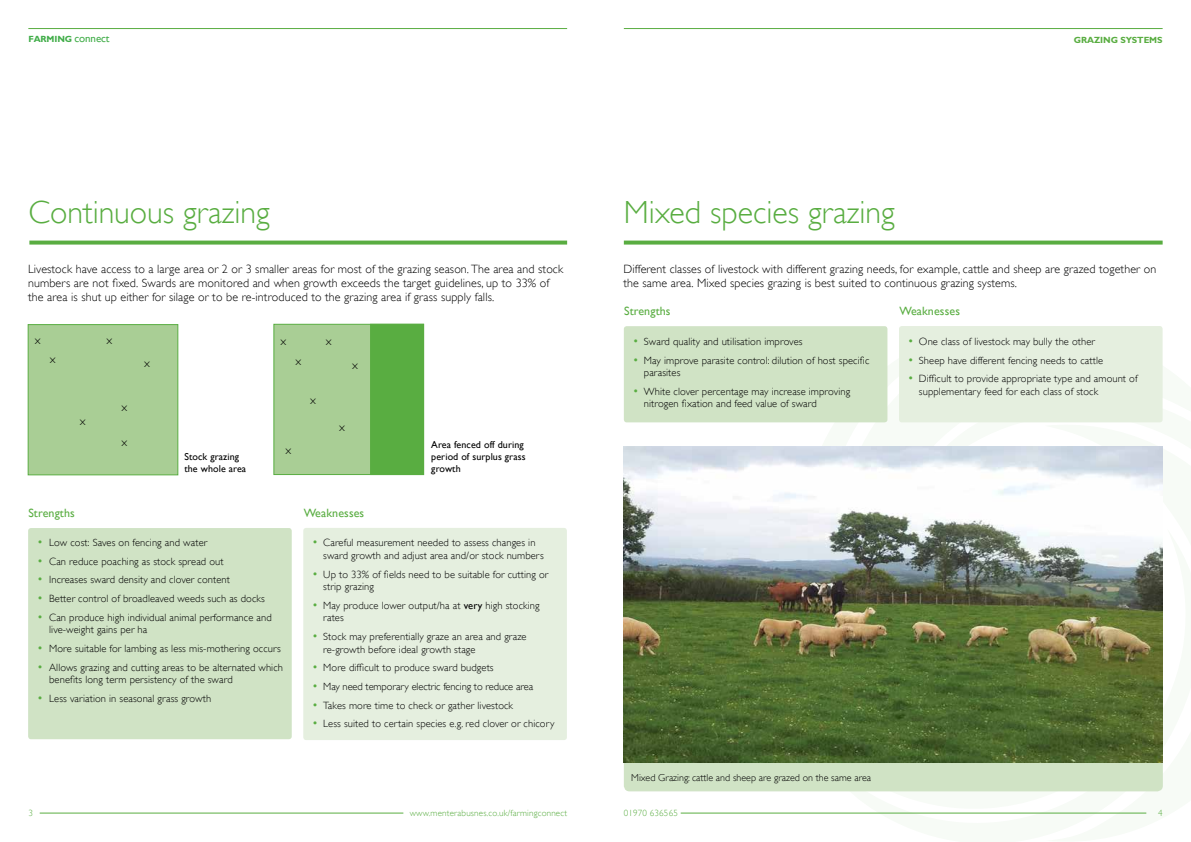
<style>
.page{position:relative;width:1191px;height:842px;background:#fff}
.page>*{position:absolute;margin:0;border:0;box-sizing:border-box;transform-origin:0 0}
.t1{font:300 32px "Gill Sans";color:#59ad41}
.t2{font:300 12px/14.4px "Gill Sans";letter-spacing:.01em;color:#000}
.t3{font:12px "Gill Sans";letter-spacing:.01em;color:#59ad41}
.t4{font:300 10.5px/12.6px "Gill Sans";letter-spacing:.01em;color:#000}
.t5{font:300 10.5px "Gill Sans";letter-spacing:-.01em;color:#000}
.t6{font:10px/12px "Gill Sans";letter-spacing:.01em;color:#000}
.t7{font:300 10px "Gill Sans";color:#000}
.t8{font:300 9px "Gill Sans";letter-spacing:.02em;color:#59ad41}
.t9{font:700 9px "M Gill Sans";letter-spacing:-.01em;color:#41ad49}
.t10{font:700 9px "M Gill Sans";letter-spacing:-.01em;color:#59ad41}
.s1{font-family:"Gill Sans";font-weight:400;font-size:11px}
.s2{font-size:12px;color:#59ad41}
.s3{font-weight:400}
</style>
<div class="page">
<svg style="left:808px;top:662px;width:355px;height:152px;fill:#f7fbf6"></svg>
<hr style="left:40px;top:813px;width:363px;height:1px;background:#59ad41">
<hr style="left:28px;top:28px;width:539px;height:1px;background:#59ad41">
<hr style="left:680px;top:813px;width:466px;height:1px;background:#59ad41">
<hr style="left:624px;top:28px;width:538px;height:1px;background:#59ad41">
<svg style="left:29px;top:241px;width:538px;height:4px;background:#6ab555"></svg>
<svg style="left:624px;top:241px;width:538px;height:4px;background:#6ab555"></svg>
<div style="left:624px;top:732px;width:538px;height:59px;background:#d0e3c5;border-radius:6px"></div>
<img style="left:624px;top:446px;width:538px;height:316px">
<div style="left:28px;top:528px;width:264px;height:211px;background:#d0e3c5;border-radius:3px"></div>
<div style="left:303px;top:528px;width:264px;height:212px;background:#e5efdf;border-radius:3px"></div>
<div style="left:624px;top:326px;width:263px;height:96px;background:#d0e3c5;border-radius:3px"></div>
<div style="left:899px;top:326px;width:263px;height:96px;background:#e5efdf;border-radius:3px"></div>
<div style="left:28px;top:324px;width:150px;height:151px;background:#a9ce95;border:1px solid #59ad41"></div>
<div style="left:273px;top:324px;width:151px;height:151px;background:#a9ce95;border:1px solid #59ad41"></div>
<div style="left:370px;top:324px;width:54px;height:151px;background:#59ad41"></div>
<p class="t9" style="left:28px;top:34px;width:83px">FARMING <span class="s1">connect</span></p>
<p class="t10" style="left:1074px;top:35px;width:89px">GRAZING SYSTEMS</p>
<h1 class="t1" style="left:28px;top:194px;width:243px">Continuous grazing</h1>
<p class="t2" style="left:28px;top:261px;width:536px">Livestock have access to a large area or 2 or 3 smaller areas for most of the grazing season. The area and stock numbers are not fixed. Swards are monitored and when growth exceeds the target guidelines, up to 33% of the area is shut up either for silage or to be re-introduced to the grazing area if grass supply falls.</p>
<p class="t2" style="left:35px;top:333px;width:7px">x</p>
<p class="t2" style="left:50px;top:352px;width:7px">x</p>
<p class="t2" style="left:80px;top:414px;width:7px">x</p>
<p class="t2" style="left:106px;top:333px;width:7px">x</p>
<p class="t2" style="left:121px;top:399px;width:7px">x</p>
<p class="t2" style="left:122px;top:434px;width:7px">x</p>
<p class="t2" style="left:144px;top:356px;width:7px">x</p>
<p class="t6" style="left:184px;top:451px;width:63px">Stock grazing the whole area</p>
<p class="t2" style="left:280px;top:334px;width:7px">x</p>
<p class="t2" style="left:295px;top:354px;width:7px">x</p>
<p class="t2" style="left:326px;top:334px;width:7px">x</p>
<p class="t2" style="left:352px;top:358px;width:7px">x</p>
<p class="t2" style="left:285px;top:442px;width:7px">x</p>
<p class="t2" style="left:310px;top:393px;width:7px">x</p>
<p class="t2" style="left:339px;top:420px;width:7px">x</p>
<p class="t3" style="left:28px;top:506px;width:48px">Strengths</p>
<p class="t3" style="left:304px;top:506px;width:62px">Weaknesses</p>
<p class="t6" style="left:431px;top:438px;width:96px">Area fenced off during period of surplus grass growth</p>
<p class="t4" style="left:37px;top:536px;width:172px"><span class="s2">•</span> Low cost: Saves on fencing and water</p>
<p class="t4" style="left:37px;top:555px;width:188px"><span class="s2">•</span> Can reduce poaching as stock spread out</p>
<p class="t4" style="left:37px;top:574px;width:194px"><span class="s2">•</span> Increases sward density and clover content</p>
<p class="t4" style="left:37px;top:592px;width:229px"><span class="s2">•</span> Better control of broadleaved weeds such as docks</p>
<p class="t4" style="left:49px;top:611px;width:224px;text-indent:-12px"><span class="s2">•</span> Can produce high individual animal performance and live-weight gains per ha</p>
<p class="t4" style="left:37px;top:642px;width:245px"><span class="s2">•</span> More suitable for lambing as less mis-mothering occurs</p>
<p class="t4" style="left:49px;top:661px;width:235px;text-indent:-12px"><span class="s2">•</span> Allows grazing and cutting areas to be alternated which benefits long term persistency of the sward</p>
<p class="t4" style="left:37px;top:692px;width:175px"><span class="s2">•</span> Less variation in seasonal grass growth</p>
<p class="t4" style="left:323px;top:536px;width:222px;text-indent:-11px"><span class="s2">•</span> Careful measurement needed to assess changes in sward growth and adjust area and/or stock numbers</p>
<p class="t4" style="left:323px;top:568px;width:227px;text-indent:-11px"><span class="s2">•</span> Up to 33% of fields need to be suitable for cutting or strip grazing</p>
<p class="t4" style="left:323px;top:599px;width:218px;text-indent:-11px"><span class="s2">•</span> May produce lower output/ha at <span class="s3">very</span> high stocking rates</p>
<p class="t4" style="left:323px;top:630px;width:205px;text-indent:-11px"><span class="s2">•</span> Stock may preferentially graze an area and graze re-growth before ideal growth stage</p>
<p class="t4" style="left:312px;top:661px;width:183px"><span class="s2">•</span> More difficult to produce sward budgets</p>
<p class="t5" style="left:312px;top:680px;width:222px"><span class="s2">•</span> May need temporary electric fencing to reduce area</p>
<p class="t4" style="left:312px;top:699px;width:202px"><span class="s2">•</span> Takes more time to check or gather livestock</p>
<p class="t4" style="left:312px;top:717px;width:244px"><span class="s2">•</span> Less suited to certain species e.g. red clover or chicory</p>
<p class="t8" style="left:28px;top:807px;width:6px">3</p>
<p class="t8" style="left:410px;top:807px;width:159px">www.menterabusnes.co.uk/farmingconnect</p>
<h1 class="t1" style="left:624px;top:194px;width:272px">Mixed species grazing</h1>
<p class="t2" style="left:623px;top:261px;width:534px">Different classes of livestock with different grazing needs, for example, cattle and sheep are grazed together on the same area. Mixed species grazing is best suited to continuous grazing systems.</p>
<p class="t3" style="left:624px;top:304px;width:48px">Strengths</p>
<p class="t3" style="left:899px;top:304px;width:62px">Weaknesses</p>
<p class="t4" style="left:633px;top:335px;width:171px"><span class="s2">•</span> Sward quality and utilisation improves</p>
<p class="t4" style="left:644px;top:354px;width:227px;text-indent:-11px"><span class="s2">•</span> May improve parasite control: dilution of host specific parasites</p>
<p class="t4" style="left:644px;top:385px;width:208px;text-indent:-11px"><span class="s2">•</span> White clover percentage may increase improving nitrogen fixation and feed value of sward</p>
<p class="t4" style="left:908px;top:335px;width:189px"><span class="s2">•</span> One class of livestock may bully the other</p>
<p class="t4" style="left:908px;top:354px;width:197px"><span class="s2">•</span> Sheep have different fencing needs to cattle</p>
<p class="t4" style="left:919px;top:373px;width:220px;text-indent:-11px"><span class="s2">•</span> Difficult to provide appropriate type and amount of supplementary feed for each class of stock</p>
<p class="t7" style="left:631px;top:771px;width:241px">Mixed Grazing: cattle and sheep are grazed on the same area</p>
<p class="t8" style="left:624px;top:808px;width:55px">01970 636565</p>
<p class="t8" style="left:1158px;top:808px;width:6px">4</p>
</div>
